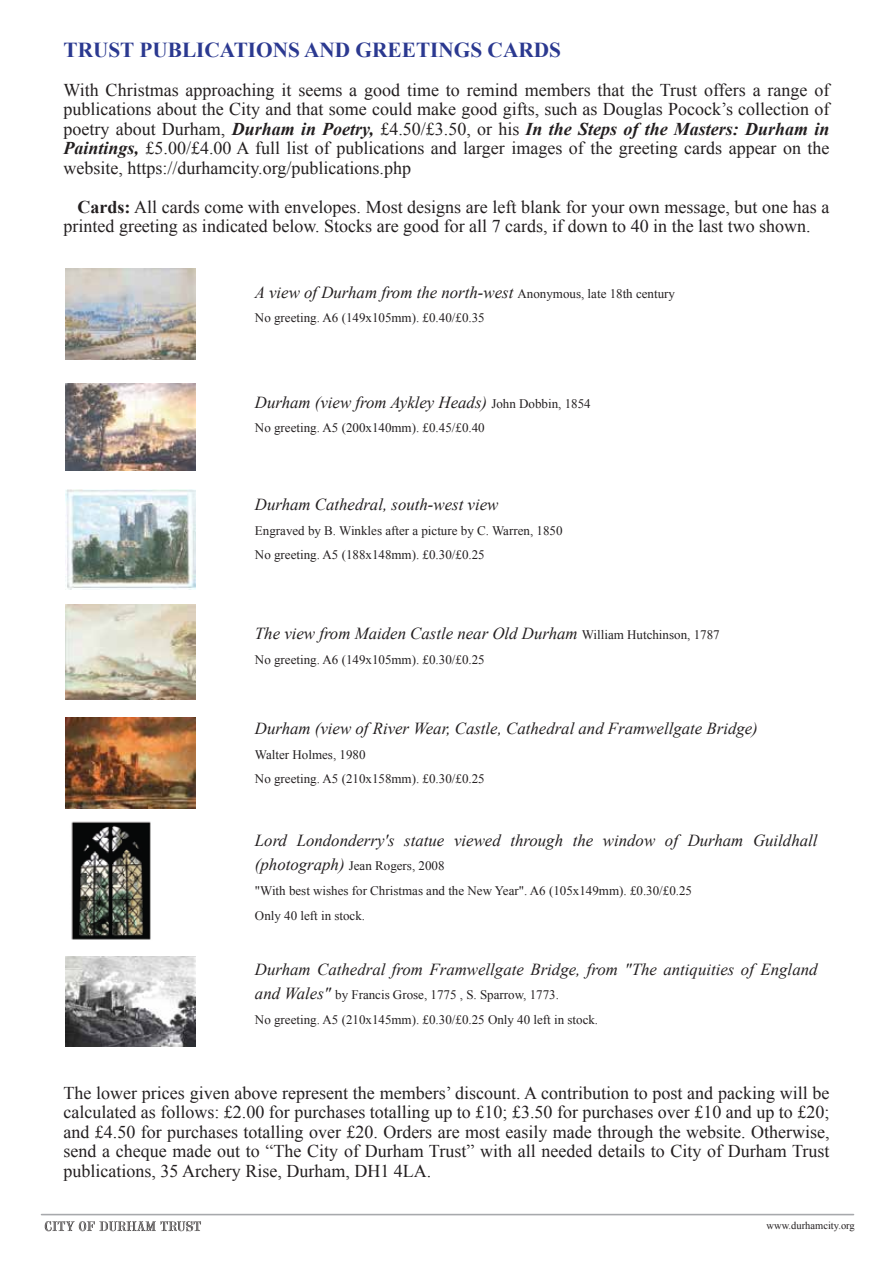
<style>
.page{position:relative;width:893px;height:1263px;background:#fff}
.page>*{position:absolute;margin:0;border:0;box-sizing:border-box;transform-origin:0 0}
.t1{font:700 21.3px "Times New Roman";color:#2b3990}
.t2{font:18px/19.5px "Times New Roman";color:#231f20;text-align:justify}
.t3{font:italic 16.8px "Times New Roman";color:#231f20}
.t4{font:13.05px/24.8px "Times New Roman";color:#231f20}
.t5{font:10.5px "Times New Roman";color:#231f20}
.s1{font-weight:700;font-style:italic}
.s2{font-weight:700}
.s3{font-style:normal;font-size:13.05px}
.s4{font-style:italic;font-size:16.8px}
</style>
<div class="page">
<hr style="left:41px;top:1214px;width:812px;height:1px;background:#a7a9ac">
<svg style="left:45px;top:1221px;width:156px;height:10px"></svg>
<img style="left:66px;top:269px;width:129px;height:91px">
<img style="left:66px;top:384px;width:129px;height:86px">
<img style="left:66px;top:489px;width:129px;height:101px">
<img style="left:66px;top:604px;width:129px;height:96px">
<img style="left:66px;top:717px;width:129px;height:91px">
<img style="left:71px;top:821px;width:80px;height:119px">
<img style="left:66px;top:956px;width:129px;height:91px">
<p class="t1" style="left:63px;top:35px;width:499px">TRUST PUBLICATIONS AND GREETINGS CARDS</p>
<p class="t2" style="left:63px;top:80px;width:767px">With Christmas approaching it seems a good time to remind members that the Trust offers a range of publications about the City and that some could make good gifts, such as Douglas Pocock’s collection of poetry about Durham, <span class="s1">Durham in Poetry,</span> £4.50/£3.50, or his <span class="s1">In the Steps of the Masters: Durham in Paintings,</span> £5.00/£4.00 A full list of publications and larger images of the greeting cards appear on the website, https://durhamcity.org/publications.php</p>
<p class="t2" style="left:64px;top:197px;width:767px;text-indent:14px"><span class="s2">Cards:</span> All cards come with envelopes. Most designs are left blank for your own message, but one has a printed greeting as indicated below. Stocks are good for all 7 cards, if down to 40 in the last two shown.</p>
<p class="t3" style="left:255px;top:280px;width:422px">A view of Durham from the north-west <span class="s3">Anonymous, late 18th century</span></p>
<p class="t4" style="left:255px;top:305px;width:231px">No greeting. A6 (149x105mm). £0.40/£0.35</p>
<p class="t3" style="left:255px;top:390px;width:337px">Durham (view from Aykley Heads) <span class="s3">John Dobbin, 1854</span></p>
<p class="t4" style="left:255px;top:415px;width:231px">No greeting. A5 (200x140mm). £0.45/£0.40</p>
<p class="t3" style="left:255px;top:493px;width:245px">Durham Cathedral, south-west view</p>
<p class="t4" style="left:255px;top:518px;width:309px">Engraved by B. Winkles after a picture by C. Warren, 1850<br>No greeting. A5 (188x148mm). £0.30/£0.25</p>
<p class="t3" style="left:255px;top:622px;width:466px">The view from Maiden Castle near Old Durham <span class="s3">William Hutchinson, 1787</span></p>
<p class="t4" style="left:255px;top:647px;width:231px">No greeting. A6 (149x105mm). £0.30/£0.25</p>
<p class="t3" style="left:255px;top:717px;width:504px">Durham (view of River Wear, Castle, Cathedral and Framwellgate Bridge)</p>
<p class="t4" style="left:255px;top:741px;width:231px">Walter Holmes, 1980<br>No greeting. A5 (210x158mm). £0.30/£0.25</p>
<p class="t3" style="left:255px;top:828px;width:564px">Lord Londonderry's statue viewed through the window of Durham Guildhall</p>
<p class="t4" style="left:255px;top:853px;width:439px"><span class="s4">(photograph)</span> Jean Rogers, 2008<br>"With best wishes for Christmas and the New Year". A6 (105x149mm). £0.30/£0.25<br>Only 40 left in stock.</p>
<p class="t3" style="left:255px;top:957px;width:564px">Durham Cathedral from Framwellgate Bridge, from "The antiquities of England</p>
<p class="t4" style="left:255px;top:982px;width:345px"><span class="s4">and Wales"</span> by Francis Grose, 1775 , S. Sparrow, 1773.<br>No greeting. A5 (210x145mm). £0.30/£0.25 Only 40 left in stock.</p>
<p class="t2" style="left:64px;top:1083px;width:767px">The lower prices given above represent the members’ discount. A contribution to post and packing will be calculated as follows: £2.00 for purchases totalling up to £10; £3.50 for purchases over £10 and up to £20; and £4.50 for purchases totalling over £20. Orders are most easily made through the website. Otherwise, send a cheque made out to “The City of Durham Trust” with all needed details to City of Durham Trust publications, 35 Archery Rise, Durham, DH1 4LA.</p>
<p class="t5" style="left:767px;top:1218px;width:90px">www.durhamcity.org</p>
</div>
